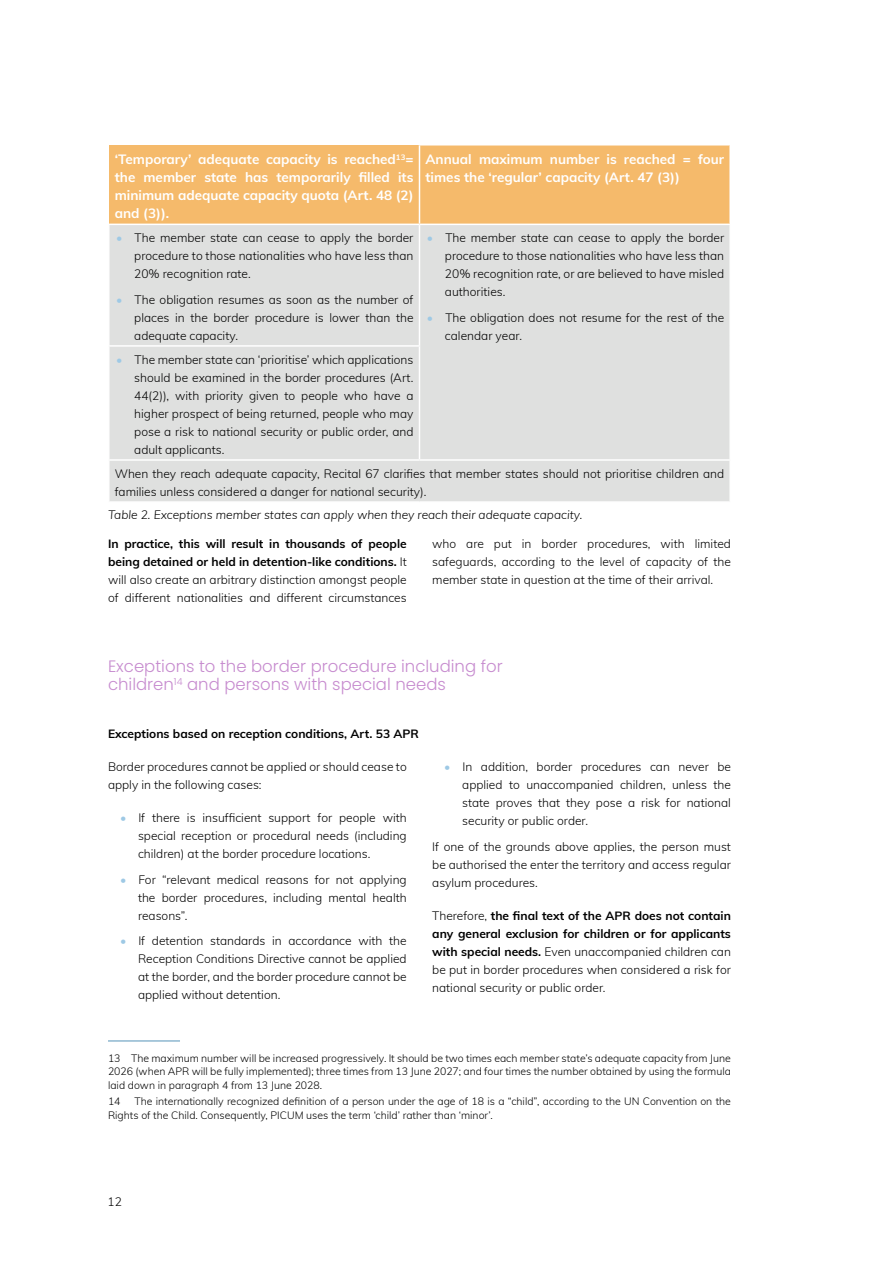
<style>
.page{position:relative;width:893px;height:1263px;background:#fff}
.page>*{position:absolute;margin:0;border:0;box-sizing:border-box;transform-origin:0 0}
.t1{font:300 16.5px/18px "Poppins";color:#c78ccf}
.t2{font:700 13.5px/18px "Muli";color:#fff;text-align:justify}
.t3{font:300 12px/18px "Muli";color:#000;text-align:justify}
.t4{font:italic 300 12px "Muli";color:#000}
.t5{font:700 12px "Muli";color:#000}
.t6{font:300 10.5px/13.5px "Muli";color:#000;text-align:justify}
.s1{color:#9ec9e5}
.s2{font-weight:700}
</style>
<div class="page">
<div style="left:109px;top:145px;width:310px;height:79px;background:#f5ba6b"></div>
<div style="left:419px;top:145px;width:311px;height:79px;background:#f5ba6b"></div>
<div style="left:110px;top:225px;width:619px;height:276px;background:#dfe0df"></div>
<hr style="left:419px;top:144px;width:312px;height:2px;background:#fff">
<hr style="left:419px;top:146px;width:1px;height:78px;background:#fff">
<hr style="left:729px;top:146px;width:2px;height:78px;background:#fff">
<hr style="left:419px;top:225px;width:1px;height:120px;background:#fff">
<hr style="left:108px;top:345px;width:312px;height:2px;background:#fff">
<hr style="left:419px;top:347px;width:1px;height:112px;background:#fff">
<hr style="left:108px;top:459px;width:311px;height:2px;background:#fff">
<hr style="left:419px;top:459px;width:312px;height:2px;background:#fff">
<hr style="left:108px;top:1041px;width:72px;height:1px;background:#5693b8">
<p class="t2" style="left:115px;top:150px;width:300px">‘Temporary’ adequate capacity is reached<sup>13</sup>= the member state has temporarily filled its minimum adequate capacity quota (Art. 48 (2) and (3)).</p>
<p class="t2" style="left:425px;top:150px;width:300px">Annual maximum number is reached = four times the ‘regular’ capacity (Art. 47 (3))</p>
<p class="t3" style="left:134px;top:228px;width:281px;text-indent:-18px"><span class="s1">•</span> The member state can cease to apply the border procedure to those nationalities who have less than 20% recognition rate.</p>
<p class="t3" style="left:134px;top:290px;width:281px;text-indent:-18px"><span class="s1">•</span> The obligation resumes as soon as the number of places in the border procedure is lower than the adequate capacity.</p>
<p class="t3" style="left:445px;top:228px;width:281px;text-indent:-18px"><span class="s1">•</span> The member state can cease to apply the border procedure to those nationalities who have less than 20% recognition rate, or are believed to have misled authorities.</p>
<p class="t3" style="left:445px;top:308px;width:281px;text-indent:-18px"><span class="s1">•</span> The obligation does not resume for the rest of the calendar year.</p>
<p class="t3" style="left:134px;top:350px;width:281px;text-indent:-18px"><span class="s1">•</span> The member state can ‘prioritise’ which applications should be examined in the border procedures (Art.<br>44(2)), with priority given to people who have a higher prospect of being returned, people who may pose a risk to national security or public order, and adult applicants.</p>
<p class="t3" style="left:115px;top:464px;width:611px">When they reach adequate capacity, Recital 67 clarifies that member states should not prioritise children and families unless considered a danger for national security).</p>
<p class="t4" style="left:108px;top:506px;width:476px">Table 2. Exceptions member states can apply when they reach their adequate capacity.</p>
<p class="t3" style="left:108px;top:534px;width:300px"><span class="s2">In practice, this will result in thousands of people being detained or held in detention-like conditions.</span> It will also create an arbitrary distinction amongst people of different nationalities and different circumstances</p>
<p class="t3" style="left:432px;top:534px;width:300px">who are put in border procedures, with limited safeguards, according to the level of capacity of the member state in question at the time of their arrival.</p>
<h1 class="t1" style="left:108px;top:658px;width:396px">Exceptions to the border procedure including for children<sup>14</sup> and persons with special needs</h1>
<p class="t5" style="left:108px;top:725px;width:312px">Exceptions based on reception conditions, Art. 53 APR</p>
<p class="t3" style="left:108px;top:757px;width:300px">Border procedures cannot be applied or should cease to apply in the following cases:</p>
<p class="t3" style="left:138px;top:808px;width:270px;text-indent:-18px"><span class="s1">•</span> If there is insufficient support for people with special reception or procedural needs (including children) at the border procedure locations.</p>
<p class="t3" style="left:138px;top:870px;width:270px;text-indent:-18px"><span class="s1">•</span> For “relevant medical reasons for not applying the border procedures, including mental health reasons”.</p>
<p class="t3" style="left:138px;top:931px;width:270px;text-indent:-18px"><span class="s1">•</span> If detention standards in accordance with the Reception Conditions Directive cannot be applied at the border, and the border procedure cannot be applied without detention.</p>
<p class="t3" style="left:462px;top:757px;width:270px;text-indent:-18px"><span class="s1">•</span> In addition, border procedures can never be applied to unaccompanied children, unless the state proves that they pose a risk for national security or public order.</p>
<p class="t3" style="left:432px;top:837px;width:300px">If one of the grounds above applies, the person must be authorised the enter the territory and access regular asylum procedures.</p>
<p class="t3" style="left:432px;top:906px;width:300px">Therefore, <span class="s2">the final text of the APR does not contain any general exclusion for children or for applicants with special needs.</span> Even unaccompanied children can be put in border procedures when considered a risk for national security or public order.</p>
<p class="t6" style="left:108px;top:1051px;width:624px">13 The maximum number will be increased progressively. It should be two times each member state’s adequate capacity from June 2026 (when APR will be fully implemented); three times from 13 June 2027; and four times the number obtained by using the formula laid down in paragraph 4 from 13 June 2028.</p>
<p class="t6" style="left:108px;top:1094px;width:14px">14</p>
<p class="t6" style="left:108px;top:1094px;width:624px;text-indent:26px">The internationally recognized definition of a person under the age of 18 is a “child”, according to the UN Convention on the<br>Rights of the Child. Consequently, PICUM uses the term ‘child’ rather than ‘minor’.</p>
<p class="t3" style="left:107px;top:1192px;width:16px">12</p>
</div>
